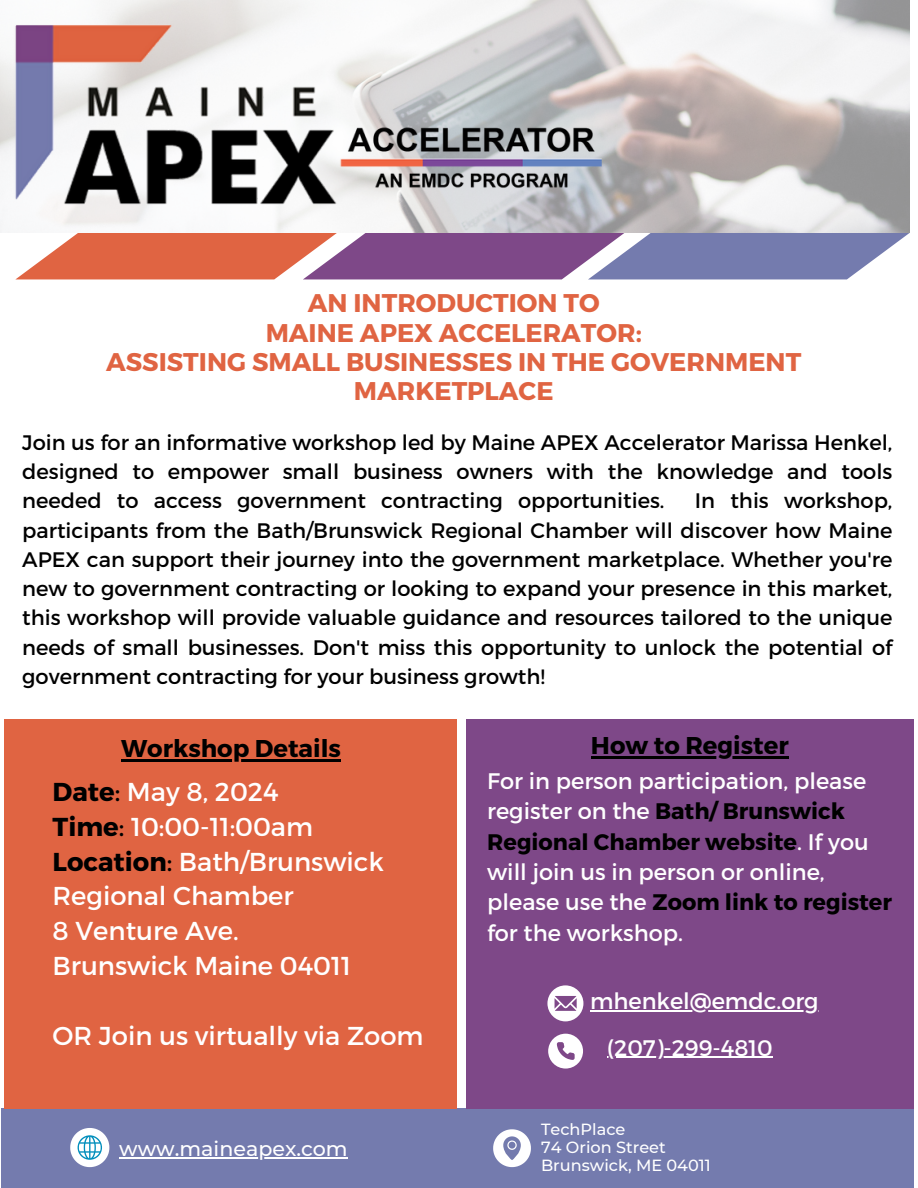
<style>
.page{position:relative;width:918px;height:1188px;background:#fff}
.page>*{position:absolute;margin:0;border:0;box-sizing:border-box;transform-origin:0 0}
.t1{font:25.95px/35px "Montserrat";color:#fff}
.t2{font:700 25.5px/29.2px "Montserrat";color:#e06442;text-align:center}
.t3{font:700 24.3px "Montserrat";color:#000}
.t4{font:22.5px/30.3px "Montserrat";color:#fff}
.t5{font:21px/29.2px "Montserrat";color:#000;text-align:justify}
.t6{font:500 20.55px "Montserrat";color:#fff}
.t7{font:500 16.2px "Montserrat";color:#fff}
.s1{font-weight:700;color:#000}
.s2{color:#000}
</style>
<div class="page">
<img style="left:0;top:0;width:910px;height:233px">
<div style="left:1px;top:1108px;width:912px;height:80px;background:#747bae"></div>
<svg style="left:70px;top:1128px;width:39px;height:39px"></svg>
<svg style="left:493px;top:1129px;width:38px;height:38px"></svg>
<img style="left:11px;top:0;width:609px;height:280px">
<svg style="left:15px;top:233px;width:895px;height:46px;background:#a8778e"></svg>
<div style="left:5px;top:719px;width:452px;height:389px;background:#e06442"></div>
<hr style="left:121px;top:759px;width:220px;height:2px;background:#000">
<div style="left:466px;top:719px;width:447px;height:389px;background:#7e4888"></div>
<hr style="left:591px;top:756px;width:198px;height:2px;background:#000">
<svg style="left:548px;top:1034px;width:35px;height:35px"></svg>
<svg style="left:547px;top:985px;width:36px;height:36px"></svg>
<hr style="left:119px;top:1157px;width:229px;height:1px;background:#fff">
<hr style="left:590px;top:1011px;width:229px;height:1px;background:#fff">
<hr style="left:607px;top:1057px;width:166px;height:1px;background:#fff">
<h5 class="t2" style="left:106px;top:287px;width:697px">AN INTRODUCTION TO<br>MAINE APEX ACCELERATOR:<br>ASSISTING SMALL BUSINESSES IN THE GOVERNMENT<br>MARKETPLACE</h5>
<h2 class="t5" style="left:22px;top:427px;width:872px">Join us for an informative workshop led by Maine APEX Accelerator Marissa Henkel, designed to empower small business owners with the knowledge and tools needed to access government contracting opportunities.</h2>
<h2 class="t5" style="left:22px;top:485px;width:872px;text-indent:673px">In this workshop, participants from the Bath/Brunswick Regional Chamber will discover how Maine APEX can support their journey into the government marketplace. Whether you're new to government contracting or looking to expand your presence in this market, this workshop will provide valuable guidance and resources tailored to the unique needs of small businesses. Don't miss this opportunity to unlock the potential of government contracting for your business growth!</h2>
<h1 class="t3" style="left:121px;top:732px;width:221px">Workshop Details</h1>
<h5 class="t3" style="left:591px;top:729px;width:199px">How to Register</h5>
<h5 class="t1" style="left:53px;top:773px;width:333px"><span class="s1">Date</span><span class="s2">:</span> May 8, 2024<br><span class="s1">Time</span><span class="s2">:</span> 10:00-11:00am<br><span class="s1">Location</span><span class="s2">:</span> Bath/Brunswick<br>Regional Chamber<br>8 Venture Ave.<br>Brunswick Maine 04011</h5>
<p class="t1" style="left:53px;top:1017px;width:373px">OR Join us virtually via Zoom</p>
<p class="t6" style="left:119px;top:1136px;width:230px">www.maineapex.com</p>
<p class="t4" style="left:487px;top:765px;width:406px">For in person participation, please register on the <span class="s1">Bath/ Brunswick<br>Regional Chamber website</span>. If you will join us in person or online, please use the <span class="s1">Zoom link to register </span>for the workshop.</p>
<h4 class="t4" style="left:590px;top:985px;width:230px">mhenkel@emdc.org</h4>
<p class="t4" style="left:607px;top:1031px;width:167px">(207)-299-4810</p>
<h2 class="t7" style="left:541px;top:1120px;width:86px">TechPlace</h2>
<h3 class="t7" style="left:541px;top:1138px;width:126px">74 Orion Street</h3>
<h3 class="t7" style="left:541px;top:1156px;width:171px">Brunswick, ME 04011</h3>
</div>
